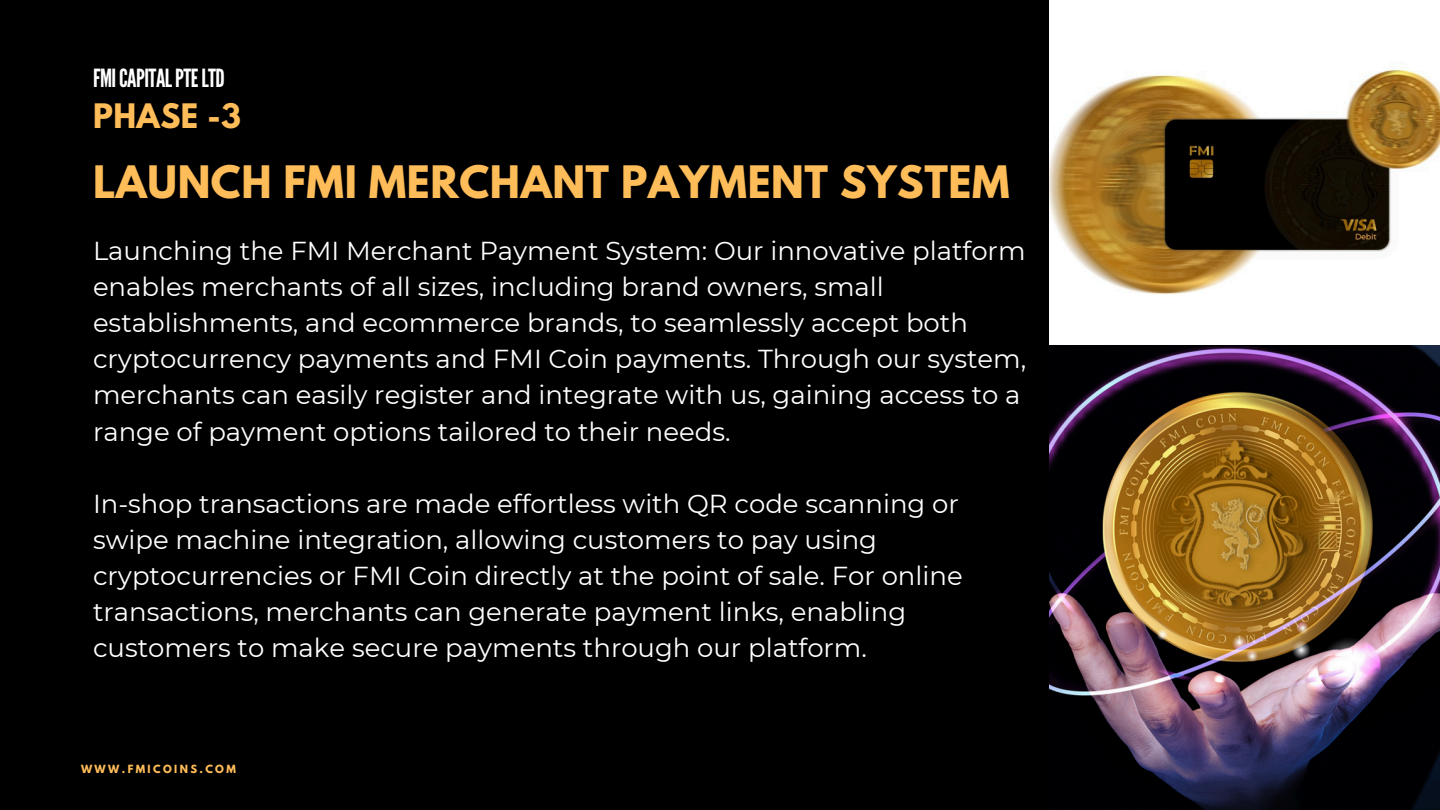
<style>
.page{position:relative;width:1440px;height:810px;background:#000}
.page>*{position:absolute;margin:0;border:0;box-sizing:border-box;transform-origin:0 0}
.t1{font:700 39.6px "League Spartan";letter-spacing:.015em;color:#ffbd59}
.t2{font:700 29.9px "League Spartan";letter-spacing:.015em;color:#ffbd59}
.t3{font:25.9px/36.1px "Montserrat";color:#fff}
.t4{font:25px "League Gothic";letter-spacing:-.02em;color:#fff}
.t5{font:700 10px "League Spartan";letter-spacing:.24em;color:#ffbd59}
</style>
<div class="page">
<img style="left:1049px;top:0;width:391px;height:346px">
<img style="left:1049px;top:346px;width:391px;height:464px">
<p class="t4" style="left:93px;top:63px;width:133px">FMICAPITALPTELTD</p>
<p class="t2" style="left:93px;top:101px;width:149px">PHASE -3</p>
<h4 class="t1" style="left:93px;top:162px;width:918px">LAUNCH FMI MERCHANT PAYMENT SYSTEM</h4>
<h3 class="t3" style="left:93px;top:233px;width:935px">Launching the FMI Merchant Payment System: Our innovative platform enables merchants of all sizes, including brand owners, small establishments, and ecommerce brands, to seamlessly accept both cryptocurrency payments and FMI Coin payments. Through our system, merchants can easily register and integrate with us, gaining access to a range of payment options tailored to their needs.</h3>
<h2 class="t3" style="left:93px;top:485px;width:871px">In-shop transactions are made effortless with QR code scanning or swipe machine integration, allowing customers to pay using cryptocurrencies or FMI Coin directly at the point of sale. For online transactions, merchants can generate payment links, enabling customers to make secure payments through our platform.</h2>
<p class="t5" style="left:81px;top:764px;width:156px">WWW.FMICOINS.COM</p>
</div>
